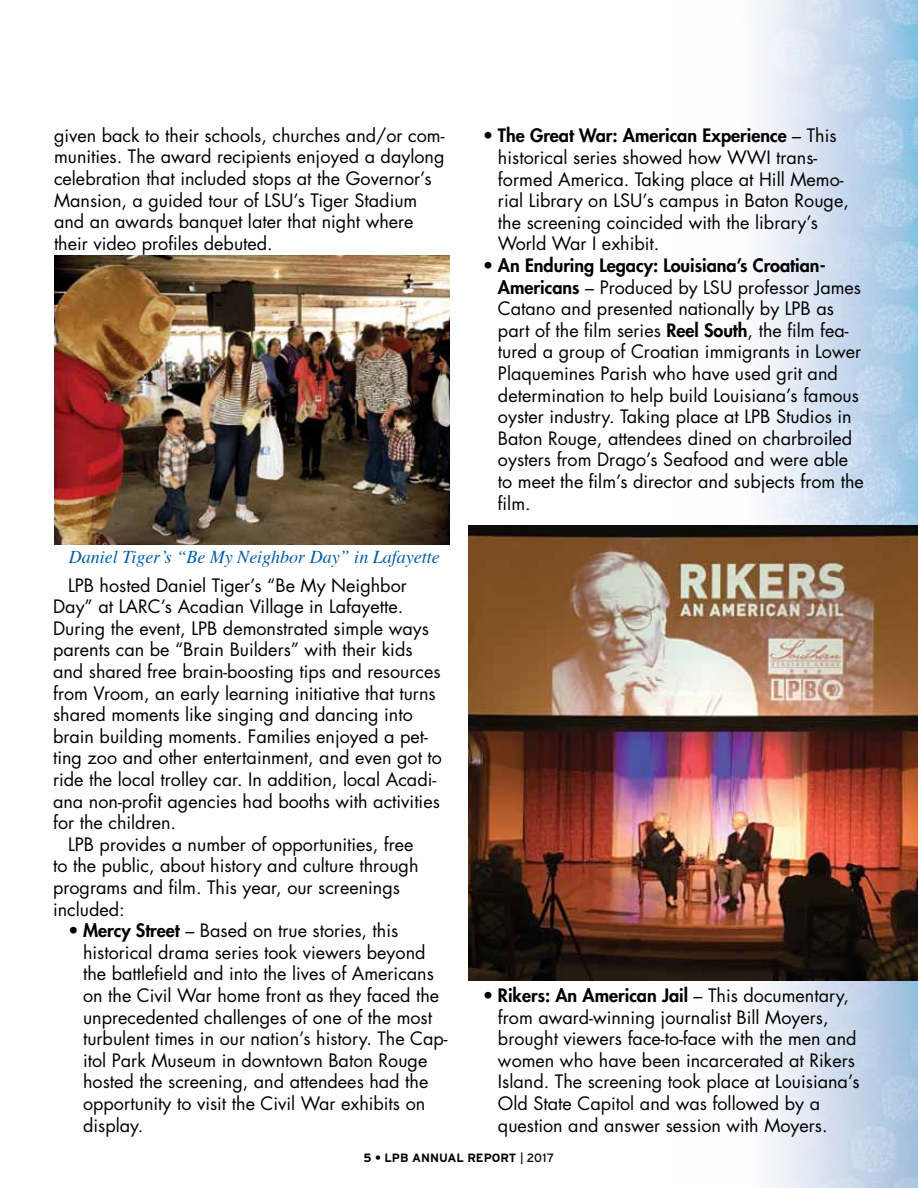
<style>
.page{position:relative;width:918px;height:1188px;background:#fff}
.page>*{position:absolute;margin:0;border:0;box-sizing:border-box;transform-origin:0 0}
.t1{font:18px/21.6px "Futura";color:#000}
.t2{font:italic 18px "Times";color:#005daa}
.t3{font:700 12px "PBS Explorer";color:#000}
.s1{font-weight:800}
.s2{font-weight:400}
</style>
<div class="page">
<img style="left:673px;top:0;width:245px;height:1188px">
<img style="left:54px;top:255px;width:396px;height:289px">
<img style="left:468px;top:525px;width:450px;height:455px">
<p class="t1" style="left:54px;top:124px;width:392px">given back to their schools, churches and/or com&shy;munities. The award recipients enjoyed a daylong celebration that included stops at the Governor’s Mansion, a guided tour of LSU’s Tiger Stadium and an awards banquet later that night where their video profiles debuted.</p>
<p class="t1" style="left:498px;top:125px;width:352px;text-indent:-15px">• <span class="s1">The Great War: American Experience</span> – This historical series showed how WWI trans&shy;formed America. Taking place at Hill Memo&shy;rial Library on LSU’s campus in Baton Rouge, the screening coincided with the library’s World War I exhibit.</p>
<p class="t1" style="left:498px;top:254px;width:367px;text-indent:-15px">• <span class="s1">An Enduring Legacy: Louisiana’s Croatian-Americans</span> – Produced by LSU professor James Catano and presented nationally by LPB as part of the film series <span class="s1">Reel South</span>, the film fea&shy;tured a group of Croatian immigrants in Lower Plaquemines Parish who have used grit and determination to help build Louisiana’s famous oyster industry. Taking place at LPB Studios in Baton Rouge, attendees dined on charbroiled oysters from Drago’s Seafood and were able to meet the film’s director and subjects from the film.</p>
<p class="t2" style="left:69px;top:541px;width:372px">Daniel Tiger’s “Be My Neighbor Day” in Lafayette</p>
<p class="t1" style="left:68px;top:574px;width:340px">LPB hosted Daniel Tiger’s “Be My Neighbor</p>
<p class="t1" style="left:53px;top:596px;width:352px">Day” at LARC’s Acadian Village in Lafayette.</p>
<p class="t1" style="left:53px;top:617px;width:377px">During the event, LPB demonstrated simple ways</p>
<p class="t1" style="left:53px;top:639px;width:361px">parents can be “Brain Builders” with their kids</p>
<p class="t1" style="left:53px;top:660px;width:389px">and shared free brain-boosting tips and resources</p>
<p class="t1" style="left:53px;top:682px;width:384px">from Vroom, an early learning initiative that turns</p>
<p class="t1" style="left:53px;top:704px;width:361px">shared moments like singing and dancing into</p>
<p class="t1" style="left:53px;top:725px;width:376px">brain building moments. Families enjoyed a pet-</p>
<p class="t1" style="left:53px;top:747px;width:390px">ting zoo and other entertainment, and even got to</p>
<p class="t1" style="left:53px;top:768px;width:385px">ride the local trolley car. In addition, local Acadi-</p>
<p class="t1" style="left:53px;top:790px;width:388px">ana non-profit agencies had booths with activities</p>
<p class="t1" style="left:53px;top:812px;width:125px">for the children.</p>
<p class="t1" style="left:68px;top:833px;width:347px">LPB provides a number of opportunities, free</p>
<p class="t1" style="left:53px;top:855px;width:367px">to the public, about history and culture through</p>
<p class="t1" style="left:53px;top:876px;width:348px">programs and film. This year, our screenings</p>
<p class="t1" style="left:53px;top:898px;width:73px">included:</p>
<p class="t1" style="left:83px;top:920px;width:366px;text-indent:-15px">• <span class="s1">Mercy Street</span> – Based on true stories, this historical drama series took viewers beyond the battlefield and into the lives of Americans on the Civil War home front as they faced the unprecedented challenges of one of the most turbulent times in our nation’s history. The Cap&shy;itol Park Museum in downtown Baton Rouge hosted the screening, and attendees had the opportunity to visit the Civil War exhibits on display.</p>
<p class="t1" style="left:498px;top:984px;width:363px;text-indent:-15px">• <span class="s1">Rikers: An American Jail</span> – This documentary, from award-winning journalist Bill Moyers, brought viewers face-to-face with the men and women who have been incarcerated at Rikers Island. The screening took place at Louisiana’s Old State Capitol and was followed by a question and answer session with Moyers.</p>
<p class="t3" style="left:364px;top:1151px;width:192px">5 • LPB ANNUAL REPORT <span class="s2">| 2017</span></p>
</div>
